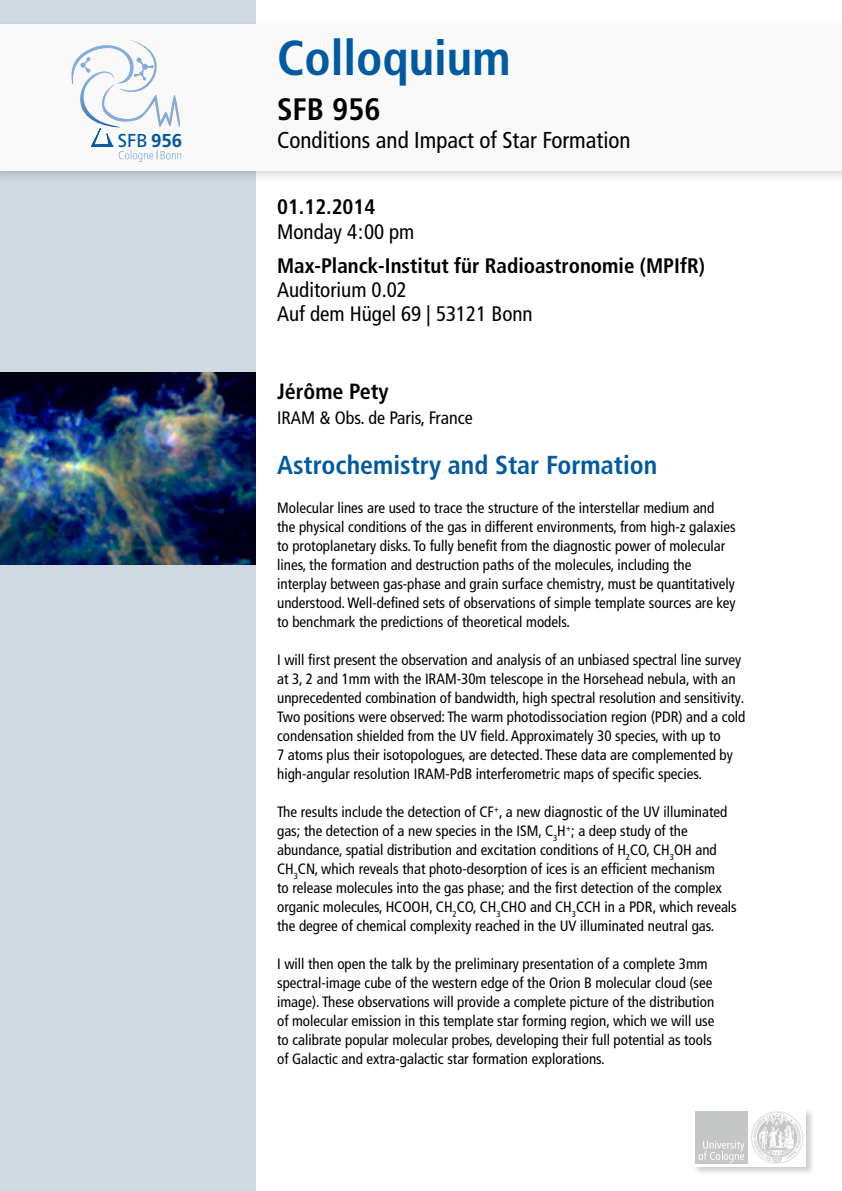
<style>
.page{position:relative;width:842px;height:1191px;background:#fff}
.page>*{position:absolute;margin:0;border:0;box-sizing:border-box;transform-origin:0 0}
.t1{font:700 condensed 49px "Frutiger LT";color:#005aa1}
.t2{font:700 condensed 31px "Frutiger LT";color:#000}
.t3{font:700 condensed 26px "Frutiger LT";color:#005aa1}
.t4{font:condensed 23px "Frutiger LT";color:#000}
.t5{font:700 condensed 22px "Frutiger LT";color:#000}
.t6{font:700 condensed 21px "Frutiger LT";color:#000}
.t7{font:condensed 21px/24px "Frutiger LT";color:#000}
.t8{font:18.7px "Frutiger LT";color:#0057a3}
.t9{font:condensed 18px "Frutiger LT";color:#000}
.t10{font:condensed 15px/19px "Frutiger LT Com";color:#000}
.s1{font-weight:700}
</style>
<div class="page">
<div style="left:0;top:0;width:256px;height:1191px;background:#d0d8e1"></div>
<img style="left:0;top:372px;width:256px;height:192px">
<div style="left:0;top:19px;width:842px;height:164px;background:#000;opacity:.15"></div>
<div style="left:0;top:24px;width:842px;height:146px;background:#f9f9fa"></div>
<div style="left:692px;top:1107px;width:123px;height:68px;background:#000;opacity:.2"></div>
<div style="left:693px;top:1108px;width:113px;height:58px;background:#fff"></div>
<div style="left:696px;top:1111px;width:52px;height:53px;background:#c5c6c6"></div>
<svg style="left:751px;top:1111px;width:52px;height:53px"></svg>
<svg style="left:698px;top:1140px;width:46px;height:22px"></svg>
<svg style="left:71px;top:40px;width:110px;height:122px"></svg>
<p class="t8" style="left:118px;top:129px;width:66px">SFB <span class="s1">956</span></p>
<h1 class="t1" style="left:277px;top:29px;width:235px">Colloquium</h1>
<h2 class="t2" style="left:277px;top:90px;width:105px">SFB 956</h2>
<h3 class="t4" style="left:277px;top:126px;width:355px">Conditions and Impact of Star Formation</h3>
<h3 class="t6" style="left:277px;top:194px;width:100px">01.12.2014</h3>
<h3 class="t7" style="left:277px;top:220px;width:139px">Monday 4:00 pm</h3>
<h3 class="t6" style="left:277px;top:253px;width:429px">Max-Planck-Institut für Radioastronomie (MPIfR)</h3>
<h3 class="t7" style="left:277px;top:278px;width:257px">Auditorium 0.02<br>Auf dem Hügel 69 | 53121 Bonn</h3>
<h3 class="t5" style="left:277px;top:378px;width:113px">Jérôme Pety</h3>
<p class="t9" style="left:277px;top:407px;width:197px">IRAM &amp; Obs. de Paris, France</p>
<h3 class="t3" style="left:277px;top:450px;width:382px">Astrochemistry and Star Formation</h3>
<p class="t10" style="left:277px;top:498px;width:460px">Molecular lines are used to trace the structure of the interstellar medium and the physical conditions of the gas in different environments, from high-z galaxies to protoplanetary disks. To fully benefit from the diagnostic power of molecular lines, the formation and destruction paths of the molecules, including the interplay between gas-phase and grain surface chemistry, must be quantitatively understood. Well-defined sets of observations of simple template sources are key to benchmark the predictions of theoretical models.</p>
<p class="t10" style="left:277px;top:650px;width:470px">I will first present the observation and analysis of an unbiased spectral line survey at 3, 2 and 1mm with the IRAM-30m telescope in the Horsehead nebula, with an unprecedented combination of bandwidth, high spectral resolution and sensitivity.<br>Two positions were observed: The warm photodissociation region (PDR) and a cold condensation shielded from the UV field. Approximately 30 species, with up to<br>7 atoms plus their isotopologues, are detected. These data are complemented by high-angular resolution IRAM-PdB interferometric maps of specific species.</p>
<p class="t10" style="left:277px;top:802px;width:461px">The results include the detection of CF<sup>+</sup>, a new diagnostic of the UV illuminated gas; the detection of a new species in the ISM, C<sub>3</sub>H<sup>+</sup>; a deep study of the abundance, spatial distribution and excitation conditions of H<sub>2</sub>CO, CH<sub>3</sub>OH and CH<sub>3</sub>CN, which reveals that photo-desorption of ices is an efficient mechanism<br>to release molecules into the gas phase; and the first detection of the complex organic molecules, HCOOH, CH<sub>2</sub>CO, CH<sub>3</sub>CHO and CH<sub>3</sub>CCH in a PDR, which reveals the degree of chemical complexity reached in the UV illuminated neutral gas.</p>
<p class="t10" style="left:277px;top:954px;width:439px">I will then open the talk by the preliminary presentation of a complete 3mm spectral-image cube of the western edge of the Orion B molecular cloud (see image). These observations will provide a complete picture of the distribution of molecular emission in this template star forming region, which we will use to calibrate popular molecular probes, developing their full potential as tools of Galactic and extra-galactic star formation explorations.</p>
</div>
